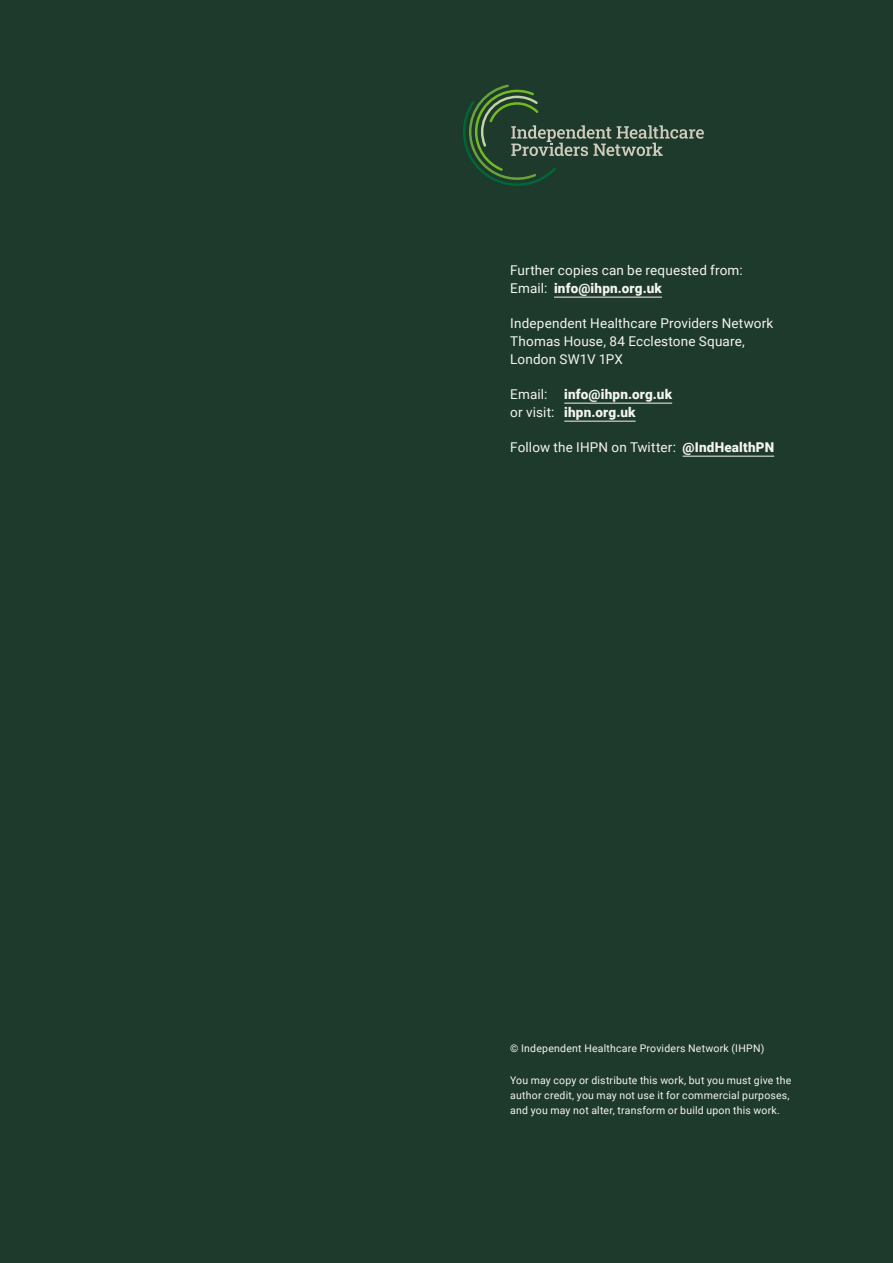
<style>
.page{position:relative;width:893px;height:1263px;background:#1d3a2c}
.page>*{position:absolute;margin:0;border:0;box-sizing:border-box;transform-origin:0 0}
.t1{font:13.5px/18px "Roboto";letter-spacing:.01em;color:#f5f4f1}
.t2{font:900 13.5px/18px "Roboto";letter-spacing:.015em;color:#f5f4f1}
.t3{font:10.5px/15px "Roboto";letter-spacing:.02em;color:#f5f4f1}
.s1{font-weight:900}
.s2{font-weight:400}
</style>
<div class="page">
<svg style="left:463px;top:85px;width:241px;height:101px;background:#2d4a37"></svg>
<hr style="left:554px;top:297px;width:108px;height:1px;background:#f5f4f1">
<hr style="left:564px;top:403px;width:108px;height:1px;background:#f5f4f1">
<hr style="left:564px;top:421px;width:72px;height:1px;background:#f5f4f1">
<hr style="left:683px;top:456px;width:91px;height:1px;background:#f5f4f1">
<p class="t1" style="left:510px;top:260px;width:234px">Further copies can be requested from:<br>Email: <span class="s1">info@ihpn.org.uk</span></p>
<p class="t1" style="left:510px;top:313px;width:265px">Independent Healthcare Providers Network<br>Thomas House, 84 Ecclestone Square,<br>London SW1V 1PX</p>
<p class="t1" style="left:510px;top:384px;width:39px">Email:</p>
<p class="t2" style="left:510px;top:384px;width:163px;text-indent:54px">info@ihpn.org.uk <span class="s2">or visit:</span> ihpn.org.uk</p>
<p class="t1" style="left:510px;top:437px;width:265px">Follow the IHPN on Twitter: <span class="s1">@IndHealthPN</span></p>
<p class="t3" style="left:510px;top:1040px;width:256px">© Independent Healthcare Providers Network (IHPN)</p>
<p class="t3" style="left:510px;top:1072px;width:282px">You may copy or distribute this work, but you must give the author credit, you may not use it for commercial purposes, and you may not alter, transform or build upon this work.</p>
</div>
